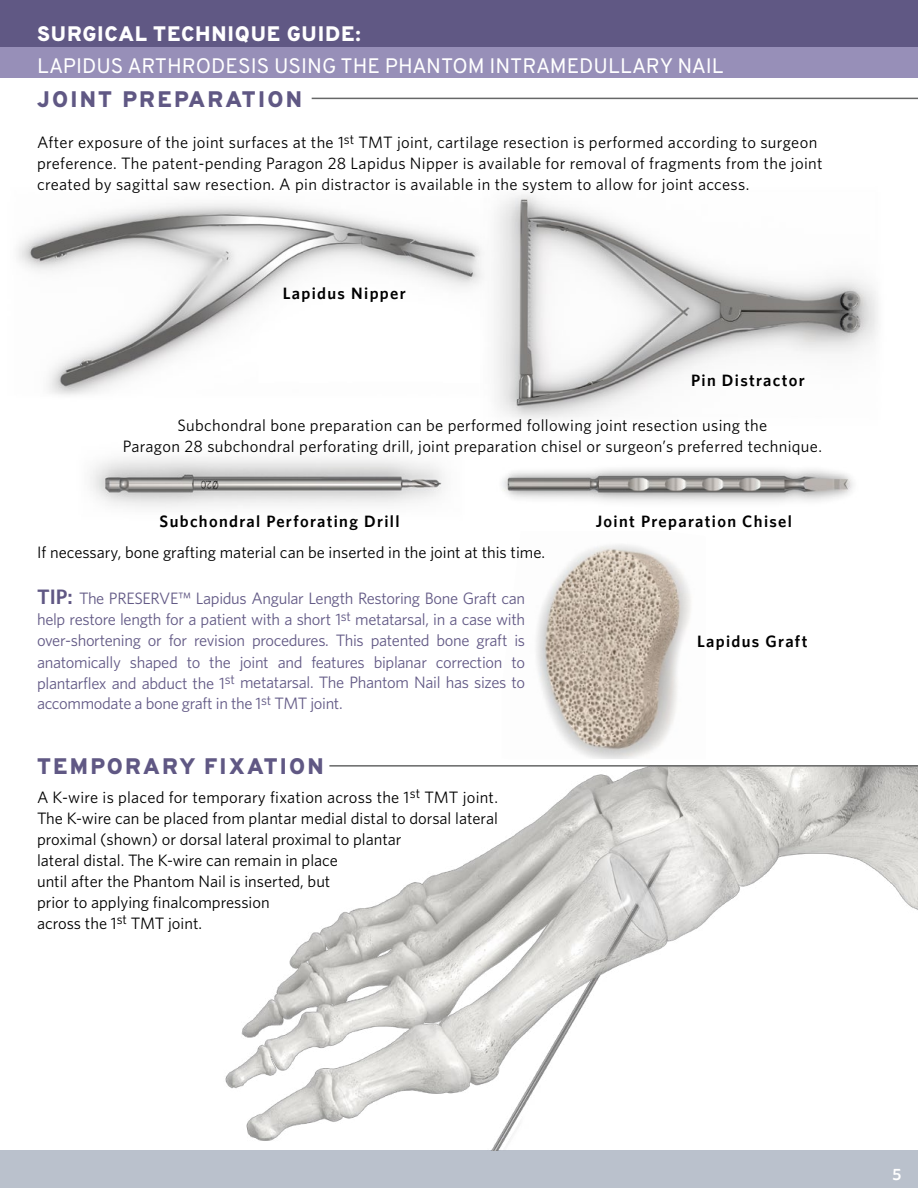
<style>
.page{position:relative;width:918px;height:1188px;background:#fff}
.page>*{position:absolute;margin:0;border:0;box-sizing:border-box;transform-origin:0 0}
.t1{font:800 22.5px "Overpass";letter-spacing:.1em;color:#605884}
.t2{font:21px "Overpass";color:#fff}
.t3{font:800 21px "Overpass";letter-spacing:.04em;color:#fff}
.t4{font:16.5px/21px "Whitney";letter-spacing:.015em;color:#000}
.t5{font:16.5px/21px "Whitney";letter-spacing:-.02em;color:#635a86;text-align:justify}
.t6{font:600 16.5px "Whitney";letter-spacing:.08em;color:#000}
.t7{font:600 16.5px "Whitney";color:#fff}
.s1{font-weight:600;font-size:21px;color:#605884}
</style>
<div class="page">
<div style="left:0;top:0;width:918px;height:50px;background:#605884"></div>
<div style="left:0;top:48px;width:918px;height:30px;background:#978fb8"></div>
<div style="left:0;top:1150px;width:918px;height:38px;background:#bac1cc"></div>
<img style="left:18px;top:203px;width:449px;height:192px">
<img style="left:536px;top:544px;width:155px;height:215px">
<img style="left:90px;top:457px;width:354px;height:51px">
<img style="left:502px;top:469px;width:351px;height:33px">
<img style="left:225px;top:767px;width:693px;height:383px">
<img style="left:467px;top:194px;width:411px;height:225px">
<hr style="left:312px;top:98px;width:606px;height:1px;background:#666767">
<hr style="left:329px;top:765px;width:589px;height:2px;background:#666767">
<p class="t3" style="left:37px;top:21px;width:325px">SURGICAL TECHNIQUE GUIDE:</p>
<p class="t2" style="left:37px;top:52px;width:688px">LAPIDUS ARTHRODESIS USING THE PHANTOM INTRAMEDULLARY NAIL</p>
<h1 class="t1" style="left:37px;top:85px;width:266px">JOINT PREPARATION</h1>
<p class="t4" style="left:37px;top:132px;width:787px">After exposure of the joint surfaces at the 1<sup>st</sup> TMT joint, cartilage resection is performed according to surgeon preference. The patent-pending Paragon 28 Lapidus Nipper is available for removal of fragments from the joint created by sagittal saw resection. A pin distractor is available in the system to allow for joint access.</p>
<p class="t6" style="left:283px;top:283px;width:125px">Lapidus Nipper</p>
<p class="t6" style="left:691px;top:370px;width:115px">Pin Distractor</p>
<p class="t4" style="left:123px;top:414px;width:701px;text-align:center">Subchondral bone preparation can be performed following joint resection using the<br>Paragon 28 subchondral perforating drill, joint preparation chisel or surgeon’s preferred technique.</p>
<p class="t6" style="left:160px;top:511px;width:241px">Subchondral Perforating Drill</p>
<p class="t4" style="left:37px;top:541px;width:510px">If necessary, bone grafting material can be inserted in the joint at this time.</p>
<p class="t5" style="left:37px;top:588px;width:490px"><span class="s1">TIP:</span> The PRESERVE™ Lapidus Angular Length Restoring Bone Graft can help restore length for a patient with a short 1<sup>st</sup> metatarsal, in a case with over-shortening or for revision procedures. This patented bone graft is anatomically shaped to the joint and features biplanar correction to plantarflex and abduct the 1<sup>st</sup> metatarsal. The Phantom Nail has sizes to accommodate a bone graft in the 1<sup>st</sup> TMT joint.</p>
<h1 class="t1" style="left:37px;top:752px;width:288px">TEMPORARY FIXATION</h1>
<p class="t4" style="left:37px;top:786px;width:462px">A K-wire is placed for temporary fixation across the 1<sup>st</sup> TMT joint.<br>The K-wire can be placed from plantar medial distal to dorsal lateral proximal (shown) or dorsal lateral proximal to plantar<br>lateral distal. The K-wire can remain in place<br>until after the Phantom Nail is inserted, but<br>prior to applying finalcompression<br>across the 1<sup>st</sup> TMT joint.</p>
<p class="t6" style="left:596px;top:511px;width:198px">Joint Preparation Chisel</p>
<p class="t6" style="left:697px;top:632px;width:112px">Lapidus Graft</p>
<p class="t7" style="left:892px;top:1164px;width:10px">5</p>
</div>
